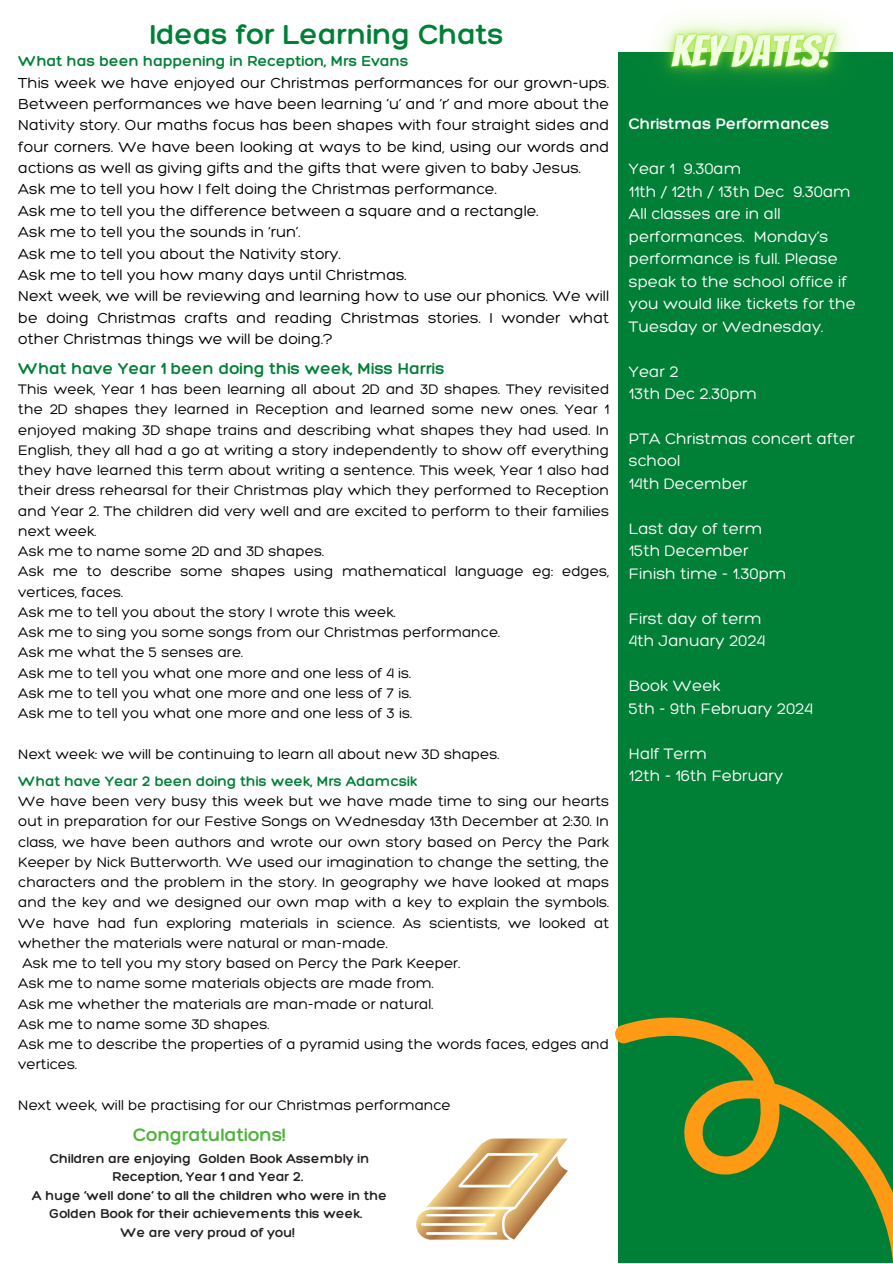
<style>
.page{position:relative;width:893px;height:1264px;background:#fff}
.page>*{position:absolute;margin:0;border:0;box-sizing:border-box;transform-origin:0 0}
.t1{font:300 30px "Hero";color:#008037}
.t2{font:300 19.5px "Hero";color:#50b23c}
.t3{font:300 17.25px "Hero";color:#008037}
.t4{font:300 16.5px/22.5px "Hero";color:#fff}
.t5{font:300 16.5px "Hero";color:#fff}
.t6{font:300 15.75px/21.3px "Hero";color:#000;text-align:justify}
.t7{font:300 15.75px "Hero";color:#008037}
.t8{font:300 15px/20.2px "Hero";color:#000;text-align:justify}
.t9{font:300 15px "Hero";color:#008037}
.t10{font:300 13.95px/18.6px "Hero";color:#231f20;text-align:center}
</style>
<div class="page">
<div style="left:617px;top:52px;width:275px;height:1210px;background:#008037"></div>
<svg style="left:615px;top:1001px;width:277px;height:261px"></svg>
<svg style="left:416px;top:1138px;width:151px;height:101px"></svg>
<img style="left:617px;top:18px;width:229px;height:113px">
<p class="t1" style="left:150px;top:15px;width:355px">Ideas for Learning Chats</p>
<p class="t7" style="left:18px;top:51px;width:391px">What has been happening in Reception, Mrs Evans</p>
<p class="t6" style="left:18px;top:71px;width:592px">This week we have enjoyed our Christmas performances for our grown-ups.<br>Between performances we have been learning ‘u’ and ‘r’ and more about the Nativity story. Our maths focus has been shapes with four straight sides and four corners. We have been looking at ways to be kind, using our words and actions as well as giving gifts and the gifts that were given to baby Jesus.</p>
<p class="t6" style="left:18px;top:178px;width:480px">Ask me to tell you how I felt doing the Christmas performance.</p>
<p class="t6" style="left:18px;top:200px;width:522px">Ask me to tell you the difference between a square and a rectangle.</p>
<p class="t6" style="left:18px;top:221px;width:284px">Ask me to tell you the sounds in ‘run’.</p>
<p class="t6" style="left:18px;top:242px;width:324px">Ask me to tell you about the Nativity story.</p>
<p class="t6" style="left:18px;top:264px;width:390px">Ask me to tell you how many days until Christmas.</p>
<p class="t6" style="left:18px;top:285px;width:592px">Next week, we will be reviewing and learning how to use our phonics. We will be doing Christmas crafts and reading Christmas stories. I wonder what other Christmas things we will be doing.?</p>
<p class="t3" style="left:18px;top:357px;width:428px">What have Year 1 been doing this week, Miss Harris</p>
<p class="t8" style="left:18px;top:379px;width:592px">This week, Year 1 has been learning all about 2D and 3D shapes. They revisited the 2D shapes they learned in Reception and learned some new ones. Year 1 enjoyed making 3D shape trains and describing what shapes they had used. In English, they all had a go at writing a story independently to show off everything they have learned this term about writing a sentence. This week, Year 1 also had their dress rehearsal for their Christmas play which they performed to Reception and Year 2. The children did very well and are excited to perform to their families next week.</p>
<p class="t8" style="left:18px;top:541px;width:307px">Ask me to name some 2D and 3D shapes.</p>
<p class="t8" style="left:18px;top:561px;width:592px">Ask me to describe some shapes using mathematical language eg: edges, vertices, faces.</p>
<p class="t8" style="left:18px;top:601px;width:379px">Ask me to tell you about the story I wrote this week.</p>
<p class="t8" style="left:18px;top:621px;width:483px">Ask me to sing you some songs from our Christmas performance.</p>
<p class="t8" style="left:18px;top:642px;width:226px">Ask me what the 5 senses are.</p>
<p class="t8" style="left:18px;top:662px;width:394px">Ask me to tell you what one more and one less of 4 is.</p>
<p class="t8" style="left:18px;top:682px;width:394px">Ask me to tell you what one more and one less of 7 is.</p>
<p class="t8" style="left:18px;top:702px;width:395px">Ask me to tell you what one more and one less of 3 is.</p>
<p class="t8" style="left:18px;top:743px;width:483px">Next week: we will be continuing to learn all about new 3D shapes.</p>
<p class="t9" style="left:18px;top:771px;width:400px">What have Year 2 been doing this week, Mrs Adamcsik</p>
<p class="t8" style="left:18px;top:790px;width:592px">We have been very busy this week but we have made time to sing our hearts out in preparation for our Festive Songs on Wednesday 13th December at 2:30. In class, we have been authors and wrote our own story based on Percy the Park Keeper by Nick Butterworth. We used our imagination to change the setting, the characters and the problem in the story. In geography we have looked at maps and the key and we designed our own map with a key to explain the symbols.<br>We have had fun exploring materials in science. As scientists, we looked at whether the materials were natural or man-made.</p>
<p class="t8" style="left:22px;top:952px;width:439px">Ask me to tell you my story based on Percy the Park Keeper.</p>
<p class="t8" style="left:18px;top:973px;width:417px">Ask me to name some materials objects are made from.</p>
<p class="t8" style="left:18px;top:993px;width:416px">Ask me whether the materials are man-made or natural.</p>
<p class="t8" style="left:18px;top:1013px;width:253px">Ask me to name some 3D shapes.</p>
<p class="t8" style="left:18px;top:1033px;width:592px">Ask me to describe the properties of a pyramid using the words faces, edges and vertices.</p>
<p class="t8" style="left:18px;top:1094px;width:434px">Next week, will be practising for our Christmas performance</p>
<p class="t2" style="left:133px;top:1122px;width:154px">Congratulations!</p>
<p class="t10" style="left:50px;top:1148px;width:321px">Children are enjoying Golden Book Assembly in<br>Reception, Year 1 and Year 2.</p>
<p class="t10" style="left:32px;top:1185px;width:356px">A huge ‘well done’ to all the children who were in the<br>Golden Book for their achievements this week.</p>
<p class="t10" style="left:120px;top:1222px;width:176px">We are very proud of you!</p>
<p class="t5" style="left:629px;top:113px;width:202px">Christmas Performances</p>
<p class="t4" style="left:629px;top:157px;width:114px">Year 1 9.30am</p>
<p class="t4" style="left:629px;top:179px;width:223px">11th / 12th / 13th Dec 9.30am</p>
<p class="t4" style="left:629px;top:202px;width:228px">All classes are in all performances. Monday’s performance is full. Please speak to the school office if you would like tickets for the<br>Tuesday or Wednesday.</p>
<p class="t4" style="left:629px;top:359px;width:51px">Year 2</p>
<p class="t4" style="left:629px;top:382px;width:130px">13th Dec 2.30pm</p>
<p class="t4" style="left:629px;top:427px;width:227px">PTA Christmas concert after school</p>
<p class="t4" style="left:629px;top:472px;width:120px">14th December</p>
<p class="t4" style="left:629px;top:517px;width:135px">Last day of term</p>
<p class="t4" style="left:629px;top:539px;width:121px">15th December</p>
<p class="t4" style="left:629px;top:562px;width:159px">Finish time - 1.30pm</p>
<p class="t4" style="left:629px;top:607px;width:134px">First day of term</p>
<p class="t4" style="left:629px;top:629px;width:138px">4th January 2024</p>
<p class="t4" style="left:629px;top:674px;width:93px">Book Week</p>
<p class="t4" style="left:629px;top:697px;width:185px">5th - 9th February 2024</p>
<p class="t4" style="left:629px;top:741px;width:80px">Half Term</p>
<p class="t4" style="left:629px;top:764px;width:156px">12th - 16th February</p>
</div>
